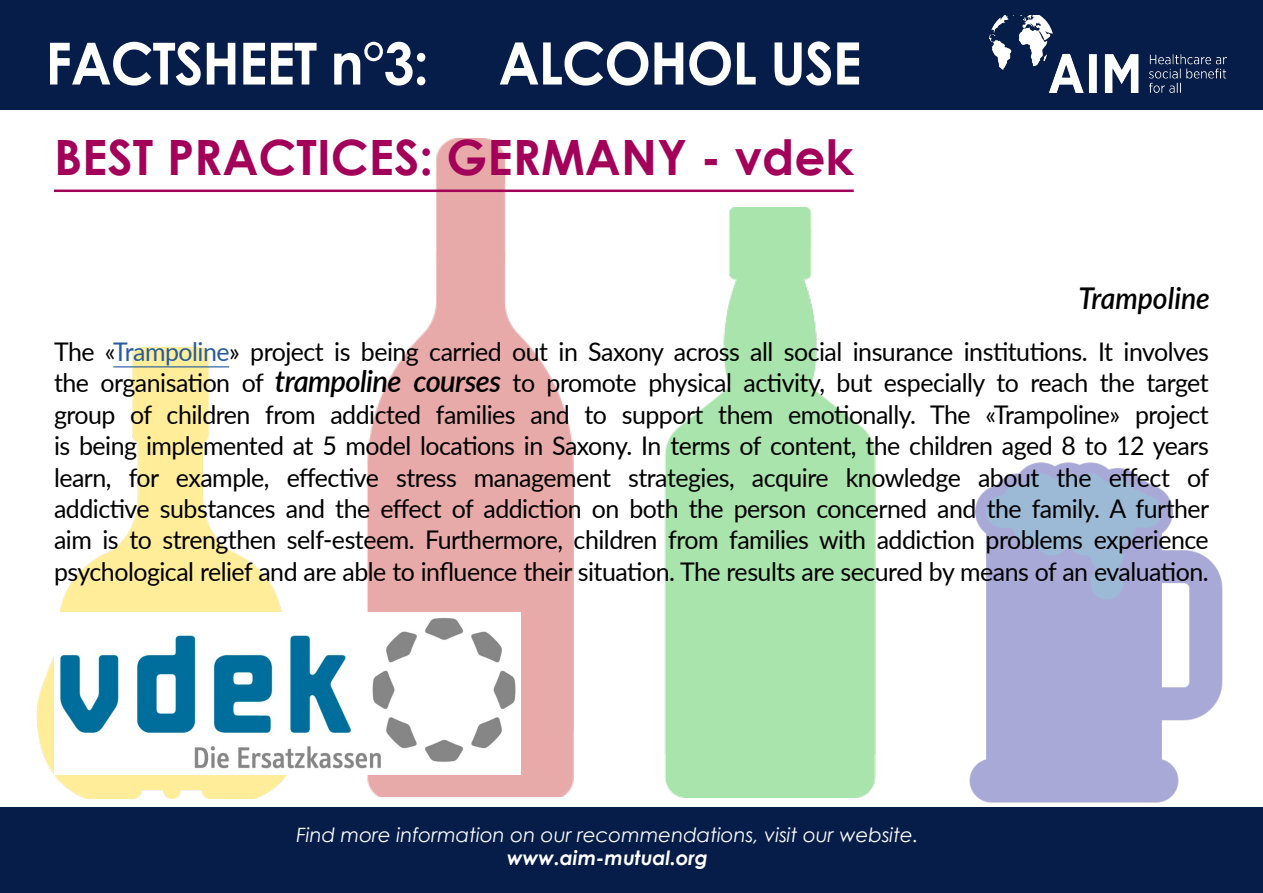
<style>
.page{position:relative;width:1263px;height:893px;background:#fff}
.page>*{position:absolute;margin:0;border:0;box-sizing:border-box;transform-origin:0 0}
.t1{font:700 58.05px "Century Gothic";letter-spacing:-.02em;color:#fff;scale:.95 1}
.t2{font:700 48.75px "Century Gothic";color:#a3005a}
.t3{font:italic 600 30px "Lato";color:#000;scale:.95 1}
.t4{font:25.65px/31.5px "Lato";letter-spacing:-.02em;color:#000;text-align:justify}
.t5{font:italic 19.65px "Century Gothic";color:#fff}
.t6{font:italic 700 19.65px "Century Gothic";color:#fff}
.s1{font-size:58.5px}
.s2{color:#275b9b}
.s3{font-weight:600;font-style:italic;font-size:30px}
</style>
<div class="page">
<img style="left:36px;top:348px;width:251px;height:450px">
<img style="left:664px;top:207px;width:212px;height:590px">
<img style="left:949px;top:462px;width:283px;height:346px">
<img style="left:333px;top:138px;width:256px;height:659px">
<div style="left:0;top:0;width:1263px;height:110px;background:#071d49"></div>
<img style="left:989px;top:16px;width:237px;height:76px">
<div style="left:0;top:808px;width:1263px;height:85px;background:#071d49"></div>
<hr style="left:54px;top:190px;width:800px;height:2px;background:#a3005a">
<hr style="left:113px;top:366px;width:116px;height:1px;background:#275b9b">
<img style="left:54px;top:612px;width:466px;height:162px">
<h1 class="t1" style="left:45px;top:19px;width:861px">FACTSHEET n°3: <span class="s1">ALCOHOL USE</span></h1>
<h2 class="t2" style="left:54px;top:120px;width:801px">BEST PRACTICES: GERMANY - vdek</h2>
<p class="t3" style="left:1078px;top:276px;width:140px">Trampoline</p>
<p class="t4" style="left:54px;top:335px;width:1157px">The «<span class="s2">Trampoline</span>» project is being carried out in Saxony across all social insurance institutions. It involves the organisation of <span class="s3">trampoline courses</span> to promote physical activity, but especially to reach the target group of children from addicted families and to support them emotionally. The «Trampoline» project is being implemented at 5 model locations in Saxony. In terms of content, the children aged 8 to 12 years learn, for example, effective stress management strategies, acquire knowledge about the effect of addictive substances and the effect of addiction on both the person concerned and the family. A further aim is to strengthen self-esteem. Furthermore, children from families with addiction problems experience psychological relief and are able to influence their situation. The results are secured by means of an evaluation.</p>
<p class="t5" style="left:296px;top:821px;width:624px">Find more information on our recommendations, visit our website.</p>
<p class="t6" style="left:507px;top:843px;width:202px">www.aim-mutual.org</p>
</div>
